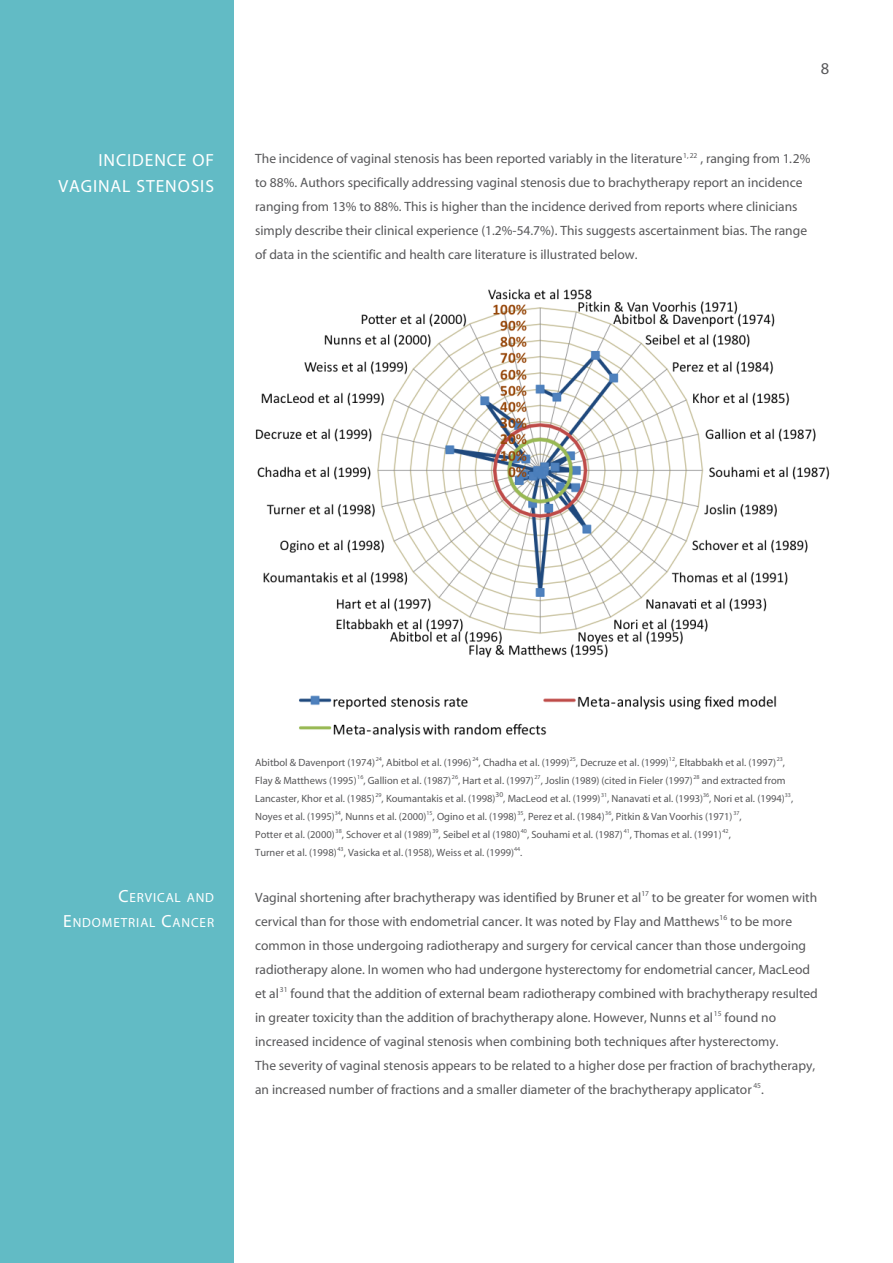
<style>
.page{position:relative;width:893px;height:1263px;background:#fff}
.page>*{position:absolute;margin:0;border:0;box-sizing:border-box;transform-origin:0 0}
.t1{font:17.7px "Myriad";letter-spacing:.05em;color:#fff}
.t2{font:16.5px "Myriad";color:#58585a}
.t3{font:13.5px/24px "Myriad";color:#58585a}
.t4{font:13.2px/25.5px "Myriad";letter-spacing:.065em;color:#fff;text-align:right}
.t5{font:10.5px "Myriad";color:#58585a}
.t6{font:7.5px "Myriad";color:#58585a}
.t7{font:6px "Myriad";color:#58585a}
.s1{font-size:17.7px}
</style>
<div class="page">
<div style="left:0;top:0;width:234px;height:1263px;background:#62bbc5"></div>
<hr style="left:892px;top:0;width:1px;height:1263px;background:#62bbc5">
<img style="left:255px;top:288px;width:574px;height:450px">
<h1 class="t1" style="left:98px;top:152px;width:46px">INCIDEN</h1>
<h1 class="t1" style="left:167px;top:152px;width:49px">CE OF</h1>
<h1 class="t1" style="left:58px;top:177px;width:51px">VAGINAL</h1>
<h1 class="t1" style="left:136px;top:177px;width:79px">STENOSIS</h1>
<p class="t2" style="left:821px;top:60px;width:10px">8</p>
<p class="t3" style="left:255px;top:147px;width:557px">The incidence of vaginal stenosis has been reported variably in the literature<sup>1,</sup> <sup>22</sup> , ranging from 1.2% to 88%. Authors specifically addressing vaginal stenosis due to brachytherapy report an incidence ranging from 13% to 88%. This is higher than the incidence derived from reports where clinicians simply describe their clinical experience (1.2%-54.7%). This suggests ascertainment bias. The range of data in the scientific and health care literature is illustrated below.</p>
<p class="t4" style="left:63px;top:885px;width:152px"><span class="s1">C</span>ERVICAL AND<br><span class="s1">E</span>NDOMETRIAL <span class="s1">C</span>ANCER</p>
<p class="t5" style="left:255px;top:757px;width:121px">Abitbol &amp; Davenport (1974)</p>
<p class="t7" style="left:376px;top:756px;width:8px">24</p>
<p class="t5" style="left:382px;top:757px;width:91px">, Abitbol et al. (1996)</p>
<p class="t7" style="left:472px;top:756px;width:8px">24</p>
<p class="t5" style="left:479px;top:757px;width:92px">, Chadha et al. (1999)</p>
<p class="t7" style="left:570px;top:756px;width:8px">25</p>
<p class="t5" style="left:576px;top:757px;width:94px">, Decruze et al. (1999)</p>
<p class="t7" style="left:669px;top:756px;width:8px">12</p>
<p class="t5" style="left:675px;top:757px;width:102px">, Eltabbakh et al. (1997)</p>
<p class="t7" style="left:777px;top:756px;width:8px">23</p>
<p class="t5" style="left:783px;top:757px;width:4px">,</p>
<p class="t5" style="left:255px;top:775px;width:103px">Flay &amp; Matthews (1995)</p>
<p class="t7" style="left:357px;top:774px;width:8px">16</p>
<p class="t5" style="left:363px;top:775px;width:89px">, Gallion et al. (1987)</p>
<p class="t7" style="left:452px;top:774px;width:8px">26</p>
<p class="t5" style="left:458px;top:775px;width:77px">, Hart et al. (1997)</p>
<p class="t7" style="left:535px;top:774px;width:8px">27</p>
<p class="t5" style="left:541px;top:775px;width:154px">, Joslin (1989) (cited in Fieler (1997)</p>
<p class="t7" style="left:693px;top:774px;width:8px">28</p>
<p class="t5" style="left:702px;top:775px;width:85px">and extracted from</p>
<p class="t5" style="left:255px;top:793px;width:121px">Lancaster, Khor et al. (1985)</p>
<p class="t7" style="left:375px;top:792px;width:8px">29</p>
<p class="t5" style="left:382px;top:793px;width:115px">, Koumantakis et al. (1998)</p>
<p class="t6" style="left:496px;top:790px;width:9px">30</p>
<p class="t5" style="left:503px;top:793px;width:99px">, MacLeod et al. (1999)</p>
<p class="t7" style="left:601px;top:792px;width:8px">31</p>
<p class="t5" style="left:607px;top:793px;width:97px">, Nanavati et al. (1993)</p>
<p class="t7" style="left:703px;top:792px;width:8px">36</p>
<p class="t5" style="left:709px;top:793px;width:77px">, Nori et al. (1994)</p>
<p class="t7" style="left:785px;top:792px;width:8px">33</p>
<p class="t5" style="left:791px;top:793px;width:4px">,</p>
<p class="t5" style="left:255px;top:811px;width:81px">Noyes et al. (1995)</p>
<p class="t7" style="left:335px;top:810px;width:8px">34</p>
<p class="t5" style="left:341px;top:811px;width:87px">, Nunns et al. (2000)</p>
<p class="t7" style="left:426px;top:810px;width:8px">15</p>
<p class="t5" style="left:433px;top:811px;width:86px">, Ogino et al. (1998)</p>
<p class="t7" style="left:517px;top:810px;width:8px">35</p>
<p class="t5" style="left:524px;top:811px;width:83px">, Perez et al. (1984)</p>
<p class="t7" style="left:605px;top:810px;width:8px">36</p>
<p class="t5" style="left:611px;top:811px;width:123px">, Pitkin &amp; Van Voorhis (1971)</p>
<p class="t7" style="left:733px;top:810px;width:8px">37</p>
<p class="t5" style="left:740px;top:811px;width:4px">,</p>
<p class="t5" style="left:255px;top:829px;width:81px">Potter et al. (2000)</p>
<p class="t7" style="left:336px;top:828px;width:8px">38</p>
<p class="t5" style="left:342px;top:829px;width:92px">, Schover et al (1989)</p>
<p class="t7" style="left:432px;top:828px;width:8px">39</p>
<p class="t5" style="left:439px;top:829px;width:83px">, Seibel et al (1980)</p>
<p class="t7" style="left:521px;top:828px;width:8px">40</p>
<p class="t5" style="left:527px;top:829px;width:97px">, Souhami et al. (1987)</p>
<p class="t7" style="left:624px;top:828px;width:8px">41</p>
<p class="t5" style="left:630px;top:829px;width:93px">, Thomas et al. (1991)</p>
<p class="t7" style="left:722px;top:828px;width:8px">42</p>
<p class="t5" style="left:729px;top:829px;width:4px">,</p>
<p class="t5" style="left:255px;top:847px;width:83px">Turner et al. (1998)</p>
<p class="t7" style="left:338px;top:846px;width:8px">43</p>
<p class="t5" style="left:344px;top:847px;width:172px">, Vasicka et al. (1958), Weiss et al. (1999)</p>
<p class="t7" style="left:514px;top:846px;width:8px">44</p>
<p class="t5" style="left:520px;top:847px;width:4px">.</p>
<p class="t3" style="left:255px;top:886px;width:564px">Vaginal shortening after brachytherapy was identified by Bruner et al<sup>17</sup> to be greater for women with cervical than for those with endometrial cancer. It was noted by Flay and Matthews<sup>16</sup> to be more common in those undergoing radiotherapy and surgery for cervical cancer than those undergoing radiotherapy alone. In women who had undergone hysterectomy for endometrial cancer, MacLeod et al <sup>31</sup> found that the addition of external beam radiotherapy combined with brachytherapy resulted in greater toxicity than the addition of brachytherapy alone. However, Nunns et al<sup>15</sup> found no increased incidence of vaginal stenosis when combining both techniques after hysterectomy.<br>The severity of vaginal stenosis appears to be related to a higher dose per fraction of brachytherapy, an increased number of fractions and a smaller diameter of the brachytherapy applicator <sup>45</sup>.</p>
</div>
